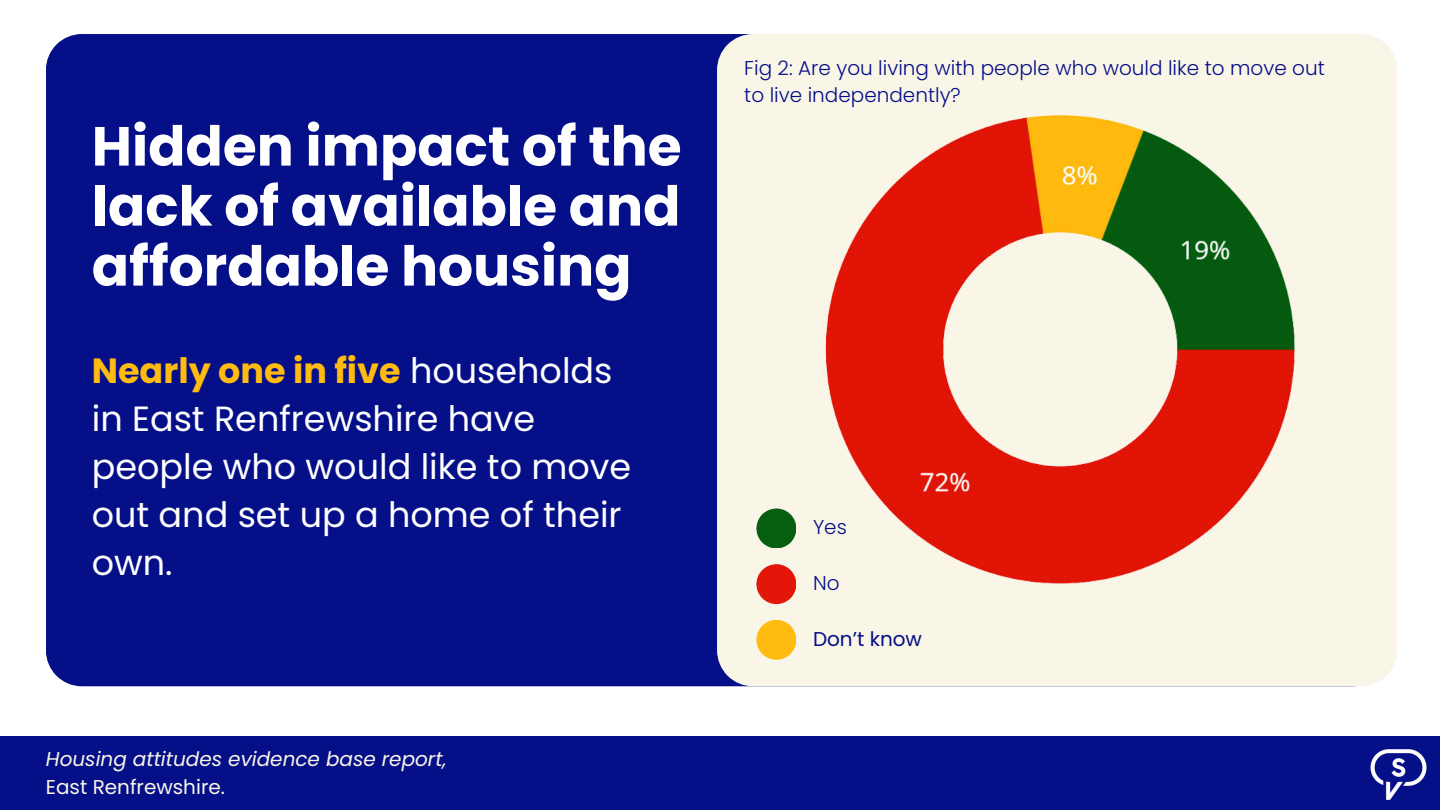
<style>
.page{position:relative;width:1440px;height:810px;background:#fff}
.page>*{position:absolute;margin:0;border:0;box-sizing:border-box;transform-origin:0 0}
.t1{font:700 55px/60px "Poppins";color:#fff;text-align:justify}
.t2{font:35px/48px "Poppins";color:#fefefe}
.t3{font:300 20px/27px "Poppins";color:#050f87}
.t4{font:italic 20px "Poppins";color:#f9f5e8}
.t5{font:20px "Poppins";color:#f9f5e8}
.t6{font:20px "Poppins";color:#050f87}
.s1{font-weight:700;color:#ffbb10}
</style>
<div class="page">
<div style="left:46px;top:34px;width:671px;height:652px;background:#050f87"></div>
<div style="left:717px;top:34px;width:680px;height:652px;background:#f9f6e8"></div>
<svg style="left:756px;top:564px;width:40px;height:40px;background:#e7473a"></svg>
<svg style="left:756px;top:620px;width:40px;height:40px;background:#fdc73f"></svg>
<svg style="left:756px;top:509px;width:40px;height:39px;background:#377d3b"></svg>
<div style="left:0;top:736px;width:1440px;height:74px;background:#050f87"></div>
<img style="left:1370px;top:749px;width:57px;height:51px">
<img style="left:817px;top:106px;width:480px;height:478px">
<p class="t1" style="left:92px;top:116px;width:591px">Hidden impact of the lack of available and affordable housing</p>
<p class="t2" style="left:92px;top:346px;width:541px"><span class="s1">Nearly one in five</span> households in East Renfrewshire have people who would like to move out and set up a home of their own.</p>
<p class="t4" style="left:46px;top:745px;width:402px">Housing attitudes evidence base report,</p>
<p class="t5" style="left:46px;top:773px;width:181px">East Renfrewshire.</p>
<p class="t3" style="left:744px;top:55px;width:582px">Fig 2: Are you living with people who would like to move out to live independently?</p>
<p class="t3" style="left:813px;top:514px;width:35px">Yes</p>
<p class="t3" style="left:813px;top:570px;width:28px">No</p>
<p class="t6" style="left:813px;top:625px;width:110px">Don’t know</p>
</div>
